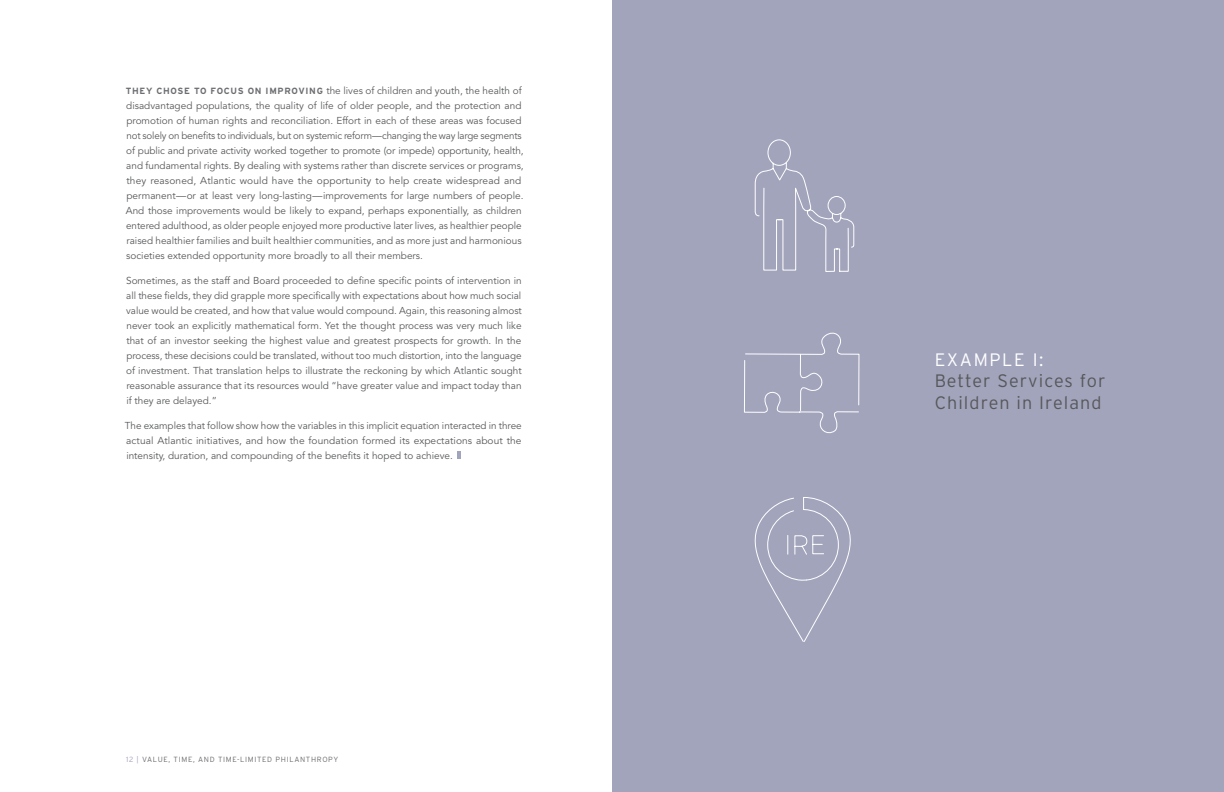
<style>
.page{position:relative;width:1224px;height:792px;background:#fff}
.page>*{position:absolute;margin:0;border:0;box-sizing:border-box;transform-origin:0 0}
.titles{font:300 18px/21.6px "Interstate";letter-spacing:.06em;color:#57585a}
.Body{font:10px/15px "Avenir";color:#57585a;text-align:justify}
.t1{font:300 7.5px "Interstate";letter-spacing:.09em;color:#6c6d70}
.s1{font-family:"Interstate";font-weight:700;font-size:9px;color:#6c6d70}
.s2{color:#a2a4bc}
.s3{color:#fff}
</style>
<div class="page">
<div style="left:612px;top:0;width:612px;height:792px;background:#a2a4bc"></div>
<svg style="left:457px;top:452px;width:4px;height:7px"></svg>
<svg style="left:744px;top:332px;width:116px;height:102px"></svg>
<svg style="left:754px;top:497px;width:97px;height:145px"></svg>
<svg style="left:754px;top:139px;width:101px;height:133px"></svg>
<p class="Body" style="left:126px;top:83px;width:399px;text-align:left"><span class="s1">THEY CHOSE TO FOCUS ON IMPROVING</span> the lives of children and youth, the health of disadvantaged populations, the quality of life of older people, and the protection and promotion of human rights and reconciliation. Effort in each of these areas was focused not solely on benefits to individuals, but on systemic reform—changing the way large segments of public and private activity worked together to promote (or impede) opportunity, health, and fundamental rights. By dealing with systems rather than discrete services or programs, they reasoned, Atlantic would have the opportunity to help create widespread and permanent—or at least very long-lasting—improvements for large numbers of people.<br>And those improvements would be likely to expand, perhaps exponentially, as children entered adulthood, as older people enjoyed more productive later lives, as healthier people raised healthier families and built healthier communities, and as more just and harmonious societies extended opportunity more broadly to all their members.</p>
<p class="Body" style="left:126px;top:273px;width:397px">Sometimes, as the staff and Board proceeded to define specific points of intervention in all these fields, they did grapple more specifically with expectations about how much social value would be created, and how that value would compound. Again, this reasoning almost never took an explicitly mathematical form. Yet the thought process was very much like that of an investor seeking the highest value and greatest prospects for growth. In the process, these decisions could be translated, without too much distortion, into the language of investment. That translation helps to illustrate the reckoning by which Atlantic sought reasonable assurance that its resources would “have greater value and impact today than if they are delayed.”</p>
<p class="Body" style="left:125px;top:418px;width:398px">The examples that follow show how the variables in this implicit equation interacted in three actual Atlantic initiatives, and how the foundation formed its expectations about the intensity, duration, and compounding of the benefits it hoped to achieve.</p>
<p class="t1" style="left:126px;top:755px;width:214px"><span class="s2">12 |</span> VALUE, TIME, AND TIME-LIMITED PHILANTHROPY</p>
<p class="titles" style="left:935px;top:348px;width:172px"><span class="s3">EXAMPLE I:<br></span>Better Services for<br>Children in Ireland</p>
</div>
